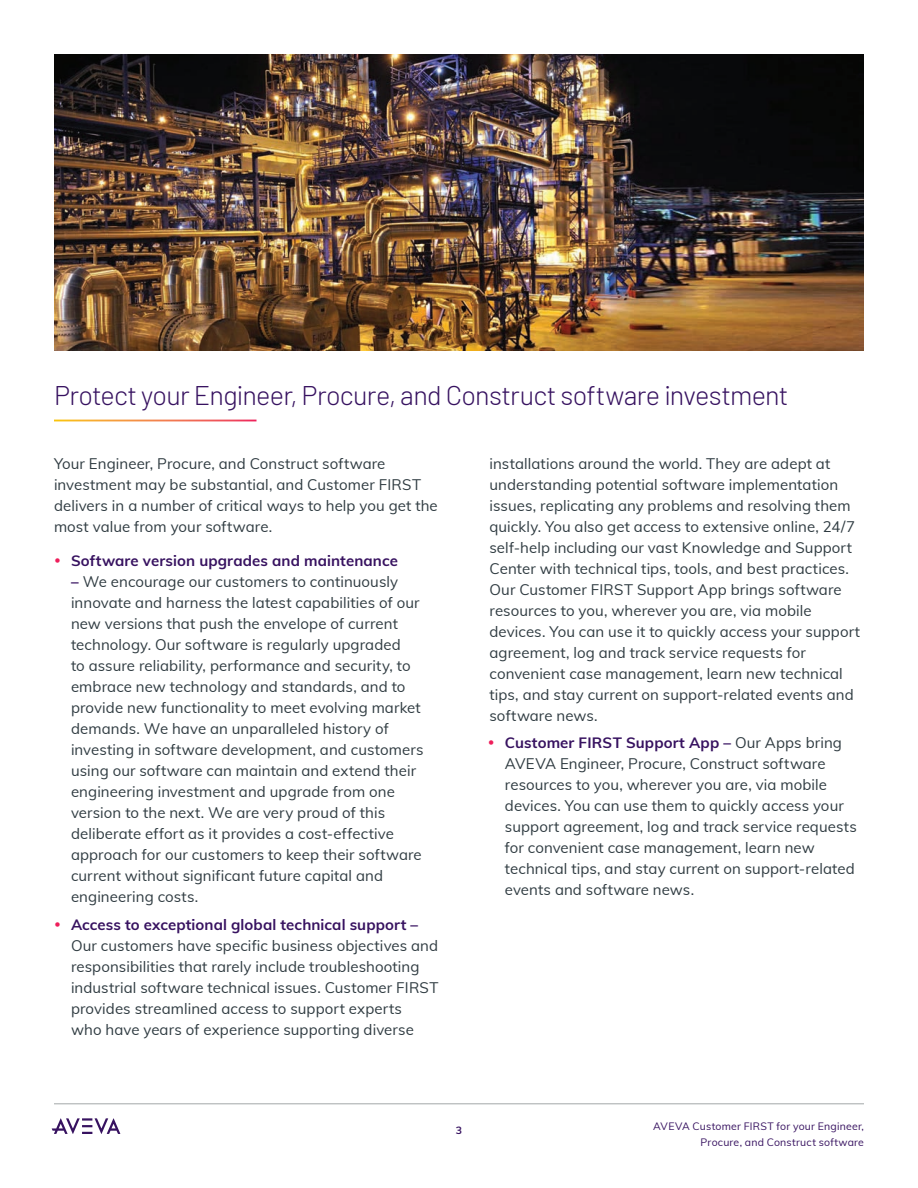
<style>
.page{position:relative;width:918px;height:1188px;background:#fff}
.page>*{position:absolute;margin:0;border:0;box-sizing:border-box;transform-origin:0 0}
.H3_Internal_Pages{font:300 27px "Barlow";letter-spacing:-.025em;color:#371260}
.Body_Copy{font:15px/21px "Muli";letter-spacing:.005em;color:#2f3b41}
.t1{font:700 15px "Muli";letter-spacing:.005em;color:#371260}
.t2{font:10.5px/16.5px "Muli";letter-spacing:.02em;color:#371260;text-align:right}
.t3{font:700 10.5px "Muli";color:#371260}
.s1{font-weight:700;color:#371260}
</style>
<div class="page">
<hr style="left:54px;top:1104px;width:810px;height:1px;background:#a3a7a9">
<svg style="left:52px;top:1118px;width:68px;height:16px"></svg>
<img style="left:54px;top:54px;width:810px;height:297px">
<p class="H3_Internal_Pages" style="left:54px;top:379px;width:736px">Protect your Engineer, Procure, and Construct software investment</p>
<p class="Body_Copy" style="left:54px;top:452px;width:385px">Your Engineer, Procure, and Construct software investment may be substantial, and Customer FIRST delivers in a number of critical ways to help you get the most value from your software.</p>
<p class="t1" style="left:71px;top:550px;width:328px">Software version upgrades and maintenance</p>
<p class="Body_Copy" style="left:71px;top:571px;width:354px"><span class="s1">–</span> We encourage our customers to continuously innovate and harness the latest capabilities of our new versions that push the envelope of current technology. Our software is regularly upgraded<br>to assure reliability, performance and security, to embrace new technology and standards, and to provide new functionality to meet evolving market demands. We have an unparalleled history of investing in software development, and customers using our software can maintain and extend their engineering investment and upgrade from one version to the next. We are very proud of this deliberate effort as it provides a cost-effective approach for our customers to keep their software current without significant future capital and engineering costs.</p>
<p class="Body_Copy" style="left:71px;top:913px;width:369px"><span class="s1">Access to exceptional global technical support – </span>Our customers have specific business objectives and responsibilities that rarely include troubleshooting industrial software technical issues. Customer FIRST provides streamlined access to support experts<br>who have years of experience supporting diverse</p>
<p class="Body_Copy" style="left:490px;top:452px;width:372px">installations around the world. They are adept at understanding potential software implementation issues, replicating any problems and resolving them quickly. You also get access to extensive online, 24/7 self-help including our vast Knowledge and Support Center with technical tips, tools, and best practices.<br>Our Customer FIRST Support App brings software resources to you, wherever you are, via mobile devices. You can use it to quickly access your support agreement, log and track service requests for convenient case management, learn new technical tips, and stay current on support-related events and software news.</p>
<p class="Body_Copy" style="left:505px;top:732px;width:353px"><span class="s1">Customer FIRST Support App –</span> Our Apps bring AVEVA Engineer, Procure, Construct software resources to you, wherever you are, via mobile devices. You can use them to quickly access your support agreement, log and track service requests for convenient case management, learn new technical tips, and stay current on support-related events and software news.</p>
<p class="t3" style="left:456px;top:1123px;width:8px">3</p>
<p class="t2" style="left:653px;top:1117px;width:212px">AVEVA Customer FIRST for your Engineer,<br>Procure, and Construct software</p>
</div>
